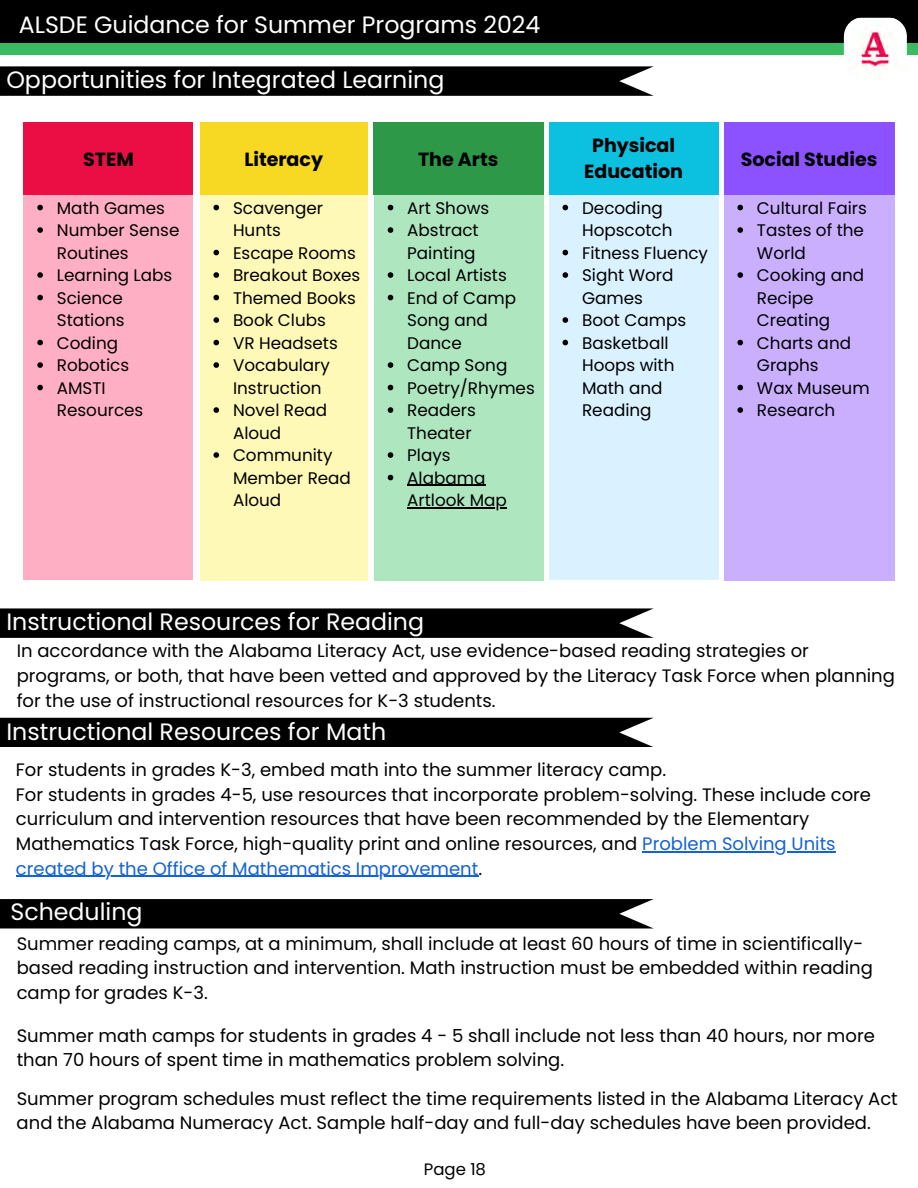
<style>
.page{position:relative;width:918px;height:1188px;background:#fff}
.page>*{position:absolute;margin:0;border:0;box-sizing:border-box;transform-origin:0 0}
.t1{font:23.7px "Poppins";color:#fff}
.t2{font:700 19.05px "Poppins";color:#000}
.t3{font:18px/24.8px "Poppins";color:#000}
.t4{font:16.8px/22.5px "Poppins";color:#000}
.t5{font:16.5px "Poppins";color:#000}
.s1{color:#1362d8}
</style>
<div class="page">
<div style="left:200px;top:195px;width:167px;height:385px;background:#fff9b7"></div>
<div style="left:374px;top:195px;width:169px;height:385px;background:#aee6bf"></div>
<hr style="left:16px;top:876px;width:462px;height:1px;background:#1362d8">
<hr style="left:642px;top:851px;width:194px;height:1px;background:#1362d8">
<hr style="left:407px;top:507px;width:100px;height:1px;background:#000">
<div style="left:724px;top:195px;width:170px;height:385px;background:#caafff"></div>
<div style="left:549px;top:195px;width:169px;height:385px;background:#daf1ff"></div>
<div style="left:24px;top:195px;width:169px;height:385px;background:#ffafc3"></div>
<div style="left:724px;top:123px;width:170px;height:72px;background:#8c52ff"></div>
<div style="left:549px;top:123px;width:169px;height:72px;background:#0cc0df"></div>
<div style="left:373px;top:123px;width:170px;height:72px;background:#2d9847"></div>
<div style="left:200px;top:123px;width:167px;height:72px;background:#f7d823"></div>
<div style="left:24px;top:123px;width:169px;height:72px;background:#ea0e44"></div>
<hr style="left:407px;top:485px;width:78px;height:1px;background:#000">
<div style="left:0;top:43px;width:918px;height:11px;background:#3bbb61"></div>
<div style="left:0;top:0;width:918px;height:43px;background:#000"></div>
<img style="left:844px;top:17px;width:63px;height:63px;border-radius:19px">
<svg style="left:0;top:66px;width:654px;height:30px;background:#0b0b0b"></svg>
<svg style="left:37px;top:205px;width:6px;height:5px"></svg>
<svg style="left:37px;top:227px;width:6px;height:6px"></svg>
<svg style="left:37px;top:272px;width:6px;height:6px"></svg>
<svg style="left:37px;top:295px;width:6px;height:5px"></svg>
<svg style="left:37px;top:340px;width:6px;height:5px"></svg>
<svg style="left:37px;top:362px;width:6px;height:6px"></svg>
<svg style="left:37px;top:385px;width:6px;height:5px"></svg>
<svg style="left:213px;top:205px;width:6px;height:5px"></svg>
<svg style="left:213px;top:250px;width:6px;height:5px"></svg>
<svg style="left:213px;top:272px;width:6px;height:6px"></svg>
<svg style="left:213px;top:295px;width:6px;height:5px"></svg>
<svg style="left:213px;top:317px;width:6px;height:6px"></svg>
<svg style="left:213px;top:340px;width:6px;height:5px"></svg>
<svg style="left:213px;top:362px;width:6px;height:6px"></svg>
<svg style="left:213px;top:407px;width:6px;height:6px"></svg>
<svg style="left:213px;top:452px;width:6px;height:6px"></svg>
<svg style="left:388px;top:205px;width:5px;height:5px"></svg>
<svg style="left:388px;top:227px;width:5px;height:6px"></svg>
<svg style="left:388px;top:272px;width:5px;height:6px"></svg>
<svg style="left:388px;top:295px;width:5px;height:5px"></svg>
<svg style="left:388px;top:362px;width:5px;height:6px"></svg>
<svg style="left:388px;top:385px;width:5px;height:5px"></svg>
<svg style="left:388px;top:407px;width:5px;height:6px"></svg>
<svg style="left:388px;top:452px;width:5px;height:6px"></svg>
<svg style="left:388px;top:475px;width:5px;height:5px"></svg>
<svg style="left:563px;top:205px;width:5px;height:5px"></svg>
<svg style="left:563px;top:250px;width:5px;height:5px"></svg>
<svg style="left:563px;top:272px;width:5px;height:6px"></svg>
<svg style="left:563px;top:317px;width:5px;height:6px"></svg>
<svg style="left:563px;top:340px;width:5px;height:5px"></svg>
<svg style="left:737px;top:205px;width:6px;height:5px"></svg>
<svg style="left:737px;top:227px;width:6px;height:6px"></svg>
<svg style="left:737px;top:272px;width:6px;height:6px"></svg>
<svg style="left:737px;top:340px;width:6px;height:5px"></svg>
<svg style="left:737px;top:385px;width:6px;height:5px"></svg>
<svg style="left:737px;top:407px;width:6px;height:6px"></svg>
<svg style="left:0;top:608px;width:654px;height:30px;background:#0b0b0b"></svg>
<div style="left:0;top:718px;width:653px;height:29px;background:#000"></div>
<div style="left:0;top:899px;width:654px;height:29px;background:#000"></div>
<p class="t1" style="left:19px;top:8px;width:523px">ALSDE Guidance for Summer Programs 2024</p>
<p class="t1" style="left:6px;top:63px;width:439px">Opportunities for Integrated Learning</p>
<p class="t2" style="left:592px;top:132px;width:84px">Physical</p>
<p class="t2" style="left:83px;top:146px;width:52px">STEM</p>
<p class="t2" style="left:244px;top:146px;width:80px">Literacy</p>
<p class="t2" style="left:418px;top:146px;width:82px">The Arts</p>
<p class="t2" style="left:741px;top:146px;width:138px">Social Studies</p>
<p class="t2" style="left:584px;top:158px;width:100px">Education</p>
<p class="t4" style="left:57px;top:197px;width:124px">Math Games<br>Number Sense<br>Routines<br>Learning Labs<br>Science<br>Stations<br>Coding<br>Robotics<br>AMSTI<br>Resources</p>
<p class="t4" style="left:233px;top:197px;width:129px">Scavenger<br>Hunts<br>Escape Rooms<br>Breakout Boxes<br>Themed Books<br>Book Clubs<br>VR Headsets<br>Vocabulary<br>Instruction<br>Novel Read<br>Aloud<br>Community<br>Member Read<br>Aloud</p>
<p class="t4" style="left:407px;top:197px;width:129px">Art Shows<br>Abstract<br>Painting<br>Local Artists<br>End of Camp<br>Song and<br>Dance<br>Camp Song<br>Poetry/Rhymes<br>Readers<br>Theater<br>Plays<br>Alabama<br>Artlook Map</p>
<p class="t4" style="left:582px;top:197px;width:128px">Decoding<br>Hopscotch<br>Fitness Fluency<br>Sight Word<br>Games<br>Boot Camps<br>Basketball<br>Hoops with<br>Math and<br>Reading</p>
<p class="t4" style="left:757px;top:197px;width:114px">Cultural Fairs<br>Tastes of the<br>World<br>Cooking and<br>Recipe<br>Creating<br>Charts and<br>Graphs<br>Wax Museum<br>Research</p>
<p class="t1" style="left:6px;top:606px;width:419px">Instructional Resources for Reading</p>
<p class="t3" style="left:17px;top:639px;width:880px">In accordance with the Alabama Literacy Act, use evidence-based reading strategies or programs, or both, that have been vetted and approved by the Literacy Task Force when planning for the use of instructional resources for K-3 students.</p>
<p class="t1" style="left:6px;top:715px;width:381px">Instructional Resources for Math</p>
<p class="t3" style="left:16px;top:757px;width:857px">For students in grades K-3, embed math into the summer literacy camp.<br>For students in grades 4-5, use resources that incorporate problem-solving. These include core curriculum and intervention resources that have been recommended by the Elementary Mathematics Task Force, high-quality print and online resources, and <span class="s1">Problem Solving Units created by the Office of Mathematics Improvement</span>.</p>
<p class="t1" style="left:10px;top:895px;width:134px">Scheduling</p>
<p class="t3" style="left:17px;top:931px;width:858px">Summer reading camps, at a minimum, shall include at least 60 hours of time in scientifically&shy;based reading instruction and intervention. Math instruction must be embedded within reading camp for grades K-3.</p>
<p class="t3" style="left:17px;top:1023px;width:860px">Summer math camps for students in grades 4 - 5 shall include not less than 40 hours, nor more than 70 hours of spent time in mathematics problem solving.</p>
<p class="t3" style="left:17px;top:1086px;width:883px">Summer program schedules must reflect the time requirements listed in the Alabama Literacy Act and the Alabama Numeracy Act. Sample half-day and full-day schedules have been provided.</p>
<p class="t5" style="left:424px;top:1157px;width:64px">Page 18</p>
</div>
